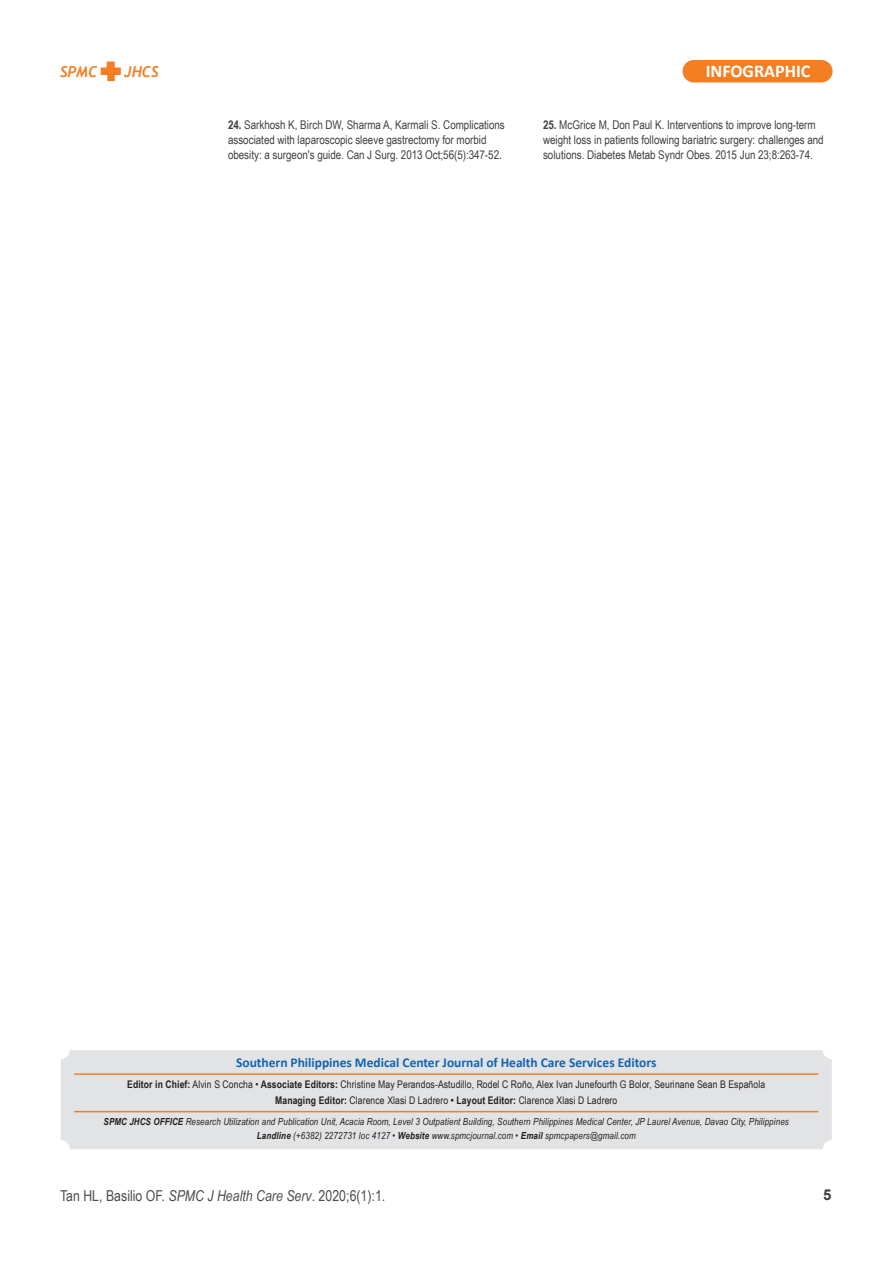
<style>
.page{position:relative;width:893px;height:1263px;background:#fff}
.page>*{position:absolute;margin:0;border:0;box-sizing:border-box;transform-origin:0 0}
.t1{font:700 18px "Calibri";color:#fff}
.t2{font:15px "Arial Narrow";color:#4b4c4d}
.t3{font:italic 700 15px "Trebuchet";color:#f47e23}
.t4{font:700 15px "Arial";color:#3f3f40}
.t5{font:700 13.5px "Calibri";letter-spacing:-.005em;color:#1364b1}
.t6{font:12px/15px "Arial Narrow";letter-spacing:-.005em;color:#3f3f40}
.t7{font:10.5px/16.5px "Arial Narrow";letter-spacing:.01em;color:#231f20;text-align:center}
.t8{font:italic 9.75px/13.5px "Arial Narrow";letter-spacing:.015em;color:#231f20;text-align:center}
.s1{font-weight:700}
.s2{font-style:normal}
.s3{font-style:italic}
</style>
<div class="page">
<svg style="left:100px;top:62px;width:21px;height:19px"></svg>
<div style="left:682px;top:60px;width:150px;height:22px;background:#f47e23;border-radius:11px"></div>
<div style="left:61px;top:1050px;width:771px;height:99px;background:#e2e3e5;border-radius:9px"></div>
<hr style="left:74px;top:1073px;width:744px;height:2px;background:#f47e23">
<hr style="left:74px;top:1111px;width:744px;height:1px;background:#f47e23">
<p class="t3" style="left:60px;top:62px;width:39px">SPMC</p>
<p class="t3" style="left:124px;top:62px;width:36px">JHCS</p>
<h1 class="t1" style="left:706px;top:63px;width:106px">INFOGRAPHIC</h1>
<p class="t6" style="left:228px;top:117px;width:278px"><span class="s1">24.</span> Sarkhosh K, Birch DW, Sharma A, Karmali S. Complications associated with laparoscopic sleeve gastrectomy for morbid obesity: a surgeon's guide. Can J Surg. 2013 Oct;56(5):347-52.</p>
<p class="t6" style="left:543px;top:117px;width:282px"><span class="s1">25.</span> McGrice M, Don Paul K. Interventions to improve long-term weight loss in patients following bariatric surgery: challenges and solutions. Diabetes Metab Syndr Obes. 2015 Jun 23;8:263-74.</p>
<p class="t5" style="left:236px;top:1057px;width:422px">Southern Philippines Medical Center Journal of Health Care Services Editors</p>
<p class="t7" style="left:127px;top:1076px;width:639px"><span class="s1">Editor in Chief:</span> Alvin S Concha • <span class="s1">Associate Editors:</span> Christine May Perandos-Astudillo, Rodel C Roño, Alex Ivan Junefourth G Bolor, Seurinane Sean B Española<br><span class="s1">Managing Editor:</span> Clarence Xlasi D Ladrero <span class="s1">• Layout Editor:</span> Clarence Xlasi D Ladrero</p>
<p class="t8" style="left:104px;top:1115px;width:687px"><span class="s1">SPMC JHCS OFFICE</span> Research Utilization and Publication Unit, Acacia Room, Level 3 Outpatient Building, Southern Philippines Medical Center, JP Laurel Avenue, Davao City, Philippines<br><span class="s1">Landline</span> (+6382) 2272731 loc 4127 <span class="s2">•</span> <span class="s1">Website</span> www.spmcjournal.com <span class="s2">•</span> <span class="s1">Email</span> spmcpapers@gmail.com</p>
<p class="t2" style="left:60px;top:1186px;width:327px">Tan HL, Basilio OF. <span class="s3">SPMC J Health Care Serv</span>. 2020;6(1):1.</p>
<p class="t4" style="left:823px;top:1187px;width:10px">5</p>
</div>
